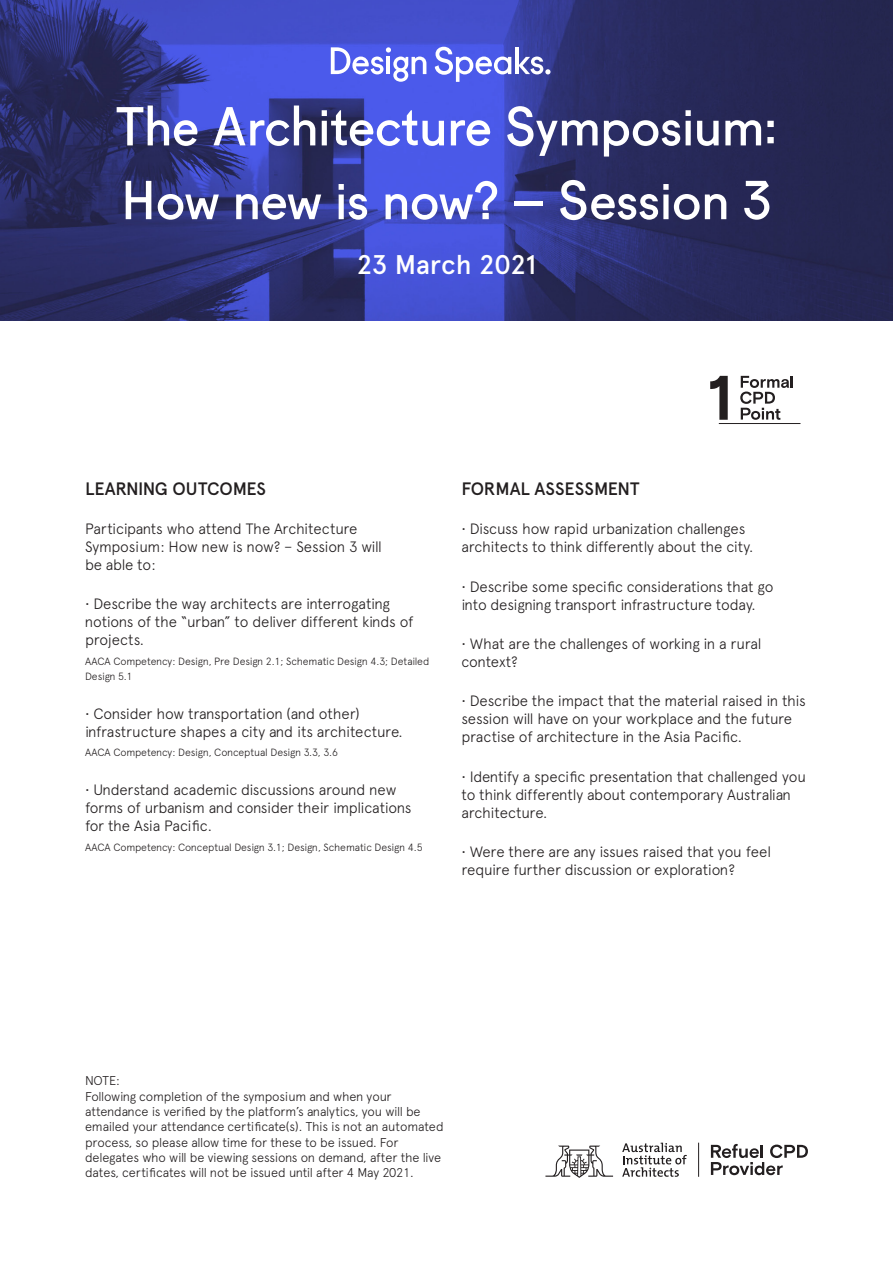
<style>
.page{position:relative;width:893px;height:1263px;background:#fff}
.page>*{position:absolute;margin:0;border:0;box-sizing:border-box;transform-origin:0 0}
.Slide_Title{font:52.5px "Fugue";letter-spacing:.01em;color:#fff}
.Slide_Title-2{font:500 27px "Apercu Pro";letter-spacing:-.01em;color:#fff}
.t1{font:500 18px "Apercu Pro";letter-spacing:-.01em;color:#231f20}
.Learning_outcomes{font:300 15px/18px "Apercu Pro";letter-spacing:-.015em;color:#231f20}
.t2{font:300 12.75px/15.3px "Apercu Pro";letter-spacing:-.015em;color:#231f20}
.Competency_citation{font:300 10.5px/15px "Apercu Pro";letter-spacing:-.01em;color:#231f20}
</style>
<div class="page">
<img style="left:0;top:0;width:893px;height:320px">
<svg style="left:331px;top:47px;width:95px;height:35px"></svg>
<svg style="left:435px;top:47px;width:76px;height:35px"></svg>
<hr style="left:515px;top:47px;width:3px;height:27px;background:#fff">
<svg style="left:518px;top:57px;width:32px;height:17px"></svg>
<svg style="left:622px;top:1142px;width:65px;height:35px"></svg>
<svg style="left:545px;top:1145px;width:68px;height:33px"></svg>
<hr style="left:698px;top:1143px;width:1px;height:34px;background:#231f20">
<svg style="left:711px;top:1144px;width:97px;height:31px"></svg>
<hr style="left:719px;top:423px;width:81px;height:1px;background:#231f20">
<svg style="left:740px;top:376px;width:53px;height:44px"></svg>
<svg style="left:710px;top:376px;width:18px;height:44px"></svg>
<p class="Slide_Title" style="left:116px;top:85px;width:662px">The Architecture Symposium:</p>
<p class="Slide_Title" style="left:121px;top:159px;width:651px">How new is now? – Session 3</p>
<p class="Slide_Title-2" style="left:357px;top:245px;width:181px">23 March 2021</p>
<p class="t1" style="left:85px;top:475px;width:183px">LEARNING OUTCOMES</p>
<p class="Learning_outcomes" style="left:85px;top:518px;width:298px">Participants who attend The Architecture<br>Symposium: How new is now? – Session 3 will be able to:</p>
<p class="Learning_outcomes" style="left:85px;top:594px;width:330px">• Describe the way architects are interrogating notions of the “urban” to deliver different kinds of projects.</p>
<p class="Competency_citation" style="left:85px;top:652px;width:346px">AACA Competency: Design, Pre Design 2.1; Schematic Design 4.3; Detailed<br>Design 5.1</p>
<p class="Learning_outcomes" style="left:85px;top:703px;width:319px">• Consider how transportation (and other) infrastructure shapes a city and its architecture.</p>
<p class="Competency_citation" style="left:85px;top:744px;width:254px">AACA Competency: Design, Conceptual Design 3.3, 3.6</p>
<p class="Learning_outcomes" style="left:85px;top:780px;width:328px">• Understand academic discussions around new forms of urbanism and consider their implications for the Asia Pacific.</p>
<p class="Competency_citation" style="left:85px;top:838px;width:339px">AACA Competency: Conceptual Design 3.1; Design, Schematic Design 4.5</p>
<p class="t1" style="left:461px;top:475px;width:180px">FORMAL ASSESSMENT</p>
<p class="Learning_outcomes" style="left:461px;top:519px;width:293px">• Discuss how rapid urbanization challenges architects to think differently about the city.</p>
<p class="Learning_outcomes" style="left:461px;top:576px;width:314px">• Describe some specific considerations that go into designing transport infrastructure today.</p>
<p class="Learning_outcomes" style="left:461px;top:633px;width:302px">• What are the challenges of working in a rural context?</p>
<p class="Learning_outcomes" style="left:461px;top:691px;width:346px">• Describe the impact that the material raised in this session will have on your workplace and the future practise of architecture in the Asia Pacific.</p>
<p class="Learning_outcomes" style="left:461px;top:766px;width:346px">• Identify a specific presentation that challenged you to think differently about contemporary Australian architecture.</p>
<p class="Learning_outcomes" style="left:461px;top:841px;width:311px">• Were there are any issues raised that you feel require further discussion or exploration?</p>
<p class="t2" style="left:85px;top:1072px;width:360px">NOTE:<br>Following completion of the symposium and when your attendance is verified by the platform’s analytics, you will be emailed your attendance certificate(s). This is not an automated process, so please allow time for these to be issued. For delegates who will be viewing sessions on demand, after the live dates, certificates will not be issued until after 4 May 2021.</p>
</div>
